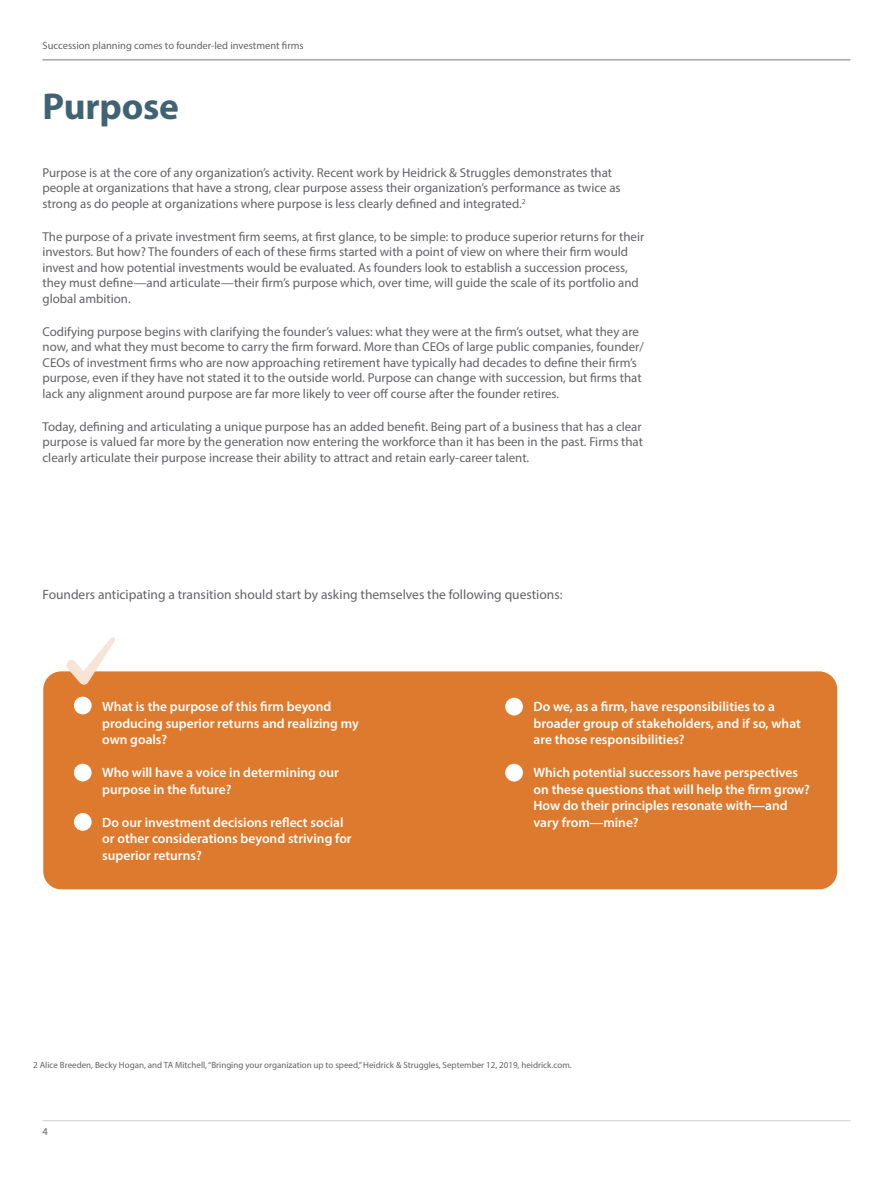
<style>
.page{position:relative;width:893px;height:1188px;background:#fff}
.page>*{position:absolute;margin:0;border:0;box-sizing:border-box;transform-origin:0 0}
.Section_title{font:700 37.5px "Myriad Pro";letter-spacing:-.005em;color:#406373}
.t1{font:600 13.5px/16.5px "Myriad Pro";color:#fff}
.t2{font:13.5px "Myriad Pro";color:#636366}
.Body_subhead{font:12.9px/15.6px "Myriad Pro";color:#636366}
.t3{font:10.5px "Myriad Pro";color:#636366}
.Footnote{font:9px "Myriad Pro";color:#636366}
</style>
<div class="page">
<hr style="left:43px;top:60px;width:807px;height:1px;background:#636366">
<div style="left:43px;top:671px;width:794px;height:218px;background:#de7a2e;border-radius:18px"></div>
<div style="left:74px;top:697px;width:18px;height:17px;background:#fff;border-radius:50%"></div>
<div style="left:505px;top:698px;width:18px;height:17px;background:#fff;border-radius:50%"></div>
<div style="left:74px;top:764px;width:18px;height:17px;background:#fff;border-radius:50%"></div>
<div style="left:505px;top:764px;width:18px;height:18px;background:#fff;border-radius:50%"></div>
<div style="left:74px;top:813px;width:18px;height:18px;background:#fff;border-radius:50%"></div>
<svg style="left:66px;top:637px;width:51px;height:48px"></svg>
<p class="t3" style="left:43px;top:39px;width:263px">Succession planning comes to founder-led investment firms</p>
<p class="Section_title" style="left:43px;top:82px;width:138px">Purpose</p>
<p class="Body_subhead" style="left:43px;top:164px;width:580px">Purpose is at the core of any organization’s activity. Recent work by Heidrick &amp; Struggles demonstrates that people at organizations that have a strong, clear purpose assess their organization’s performance as twice as strong as do people at organizations where purpose is less clearly defined and integrated.<sup>2</sup></p>
<p class="Body_subhead" style="left:43px;top:228px;width:603px">The purpose of a private investment firm seems, at first glance, to be simple: to produce superior returns for their investors. But how? The founders of each of these firms started with a point of view on where their firm would invest and how potential investments would be evaluated. As founders look to establish a succession process, they must define—and articulate—their firm’s purpose which, over time, will guide the scale of its portfolio and global ambition.</p>
<p class="Body_subhead" style="left:43px;top:323px;width:603px">Codifying purpose begins with clarifying the founder’s values: what they were at the firm’s outset, what they are now, and what they must become to carry the firm forward. More than CEOs of large public companies, founder/ CEOs of investment firms who are now approaching retirement have typically had decades to define their firm’s purpose, even if they have not stated it to the outside world. Purpose can change with succession, but firms that lack any alignment around purpose are far more likely to veer off course after the founder retires.</p>
<p class="Body_subhead" style="left:43px;top:418px;width:602px;text-align:justify">Today, defining and articulating a unique purpose has an added benefit. Being part of a business that has a clear purpose is valued far more by the generation now entering the workforce than it has been in the past. Firms that clearly articulate their purpose increase their ability to attract and retain early-career talent.</p>
<p class="t2" style="left:43px;top:586px;width:521px">Founders anticipating a transition should start by asking themselves the following questions:</p>
<p class="t1" style="left:102px;top:698px;width:258px">What is the purpose of this firm beyond producing superior returns and realizing my own goals?</p>
<p class="t1" style="left:102px;top:764px;width:238px">Who will have a voice in determining our purpose in the future?</p>
<p class="t1" style="left:102px;top:814px;width:251px">Do our investment decisions reflect social or other considerations beyond striving for superior returns?</p>
<p class="t1" style="left:533px;top:698px;width:269px">Do we, as a firm, have responsibilities to a broader group of stakeholders, and if so, what are those responsibilities?</p>
<p class="t1" style="left:533px;top:764px;width:278px">Which potential successors have perspectives on these questions that will help the firm grow?<br>How do their principles resonate with—and vary from—mine?</p>
<p class="Footnote" style="left:33px;top:1059px;width:540px">2 Alice Breeden, Becky Hogan, and TA Mitchell, “Bringing your organization up to speed,” Heidrick &amp; Struggles, September 12, 2019, heidrick.com.</p>
<p class="t3" style="left:43px;top:1125px;width:7px">4</p>
</div>
